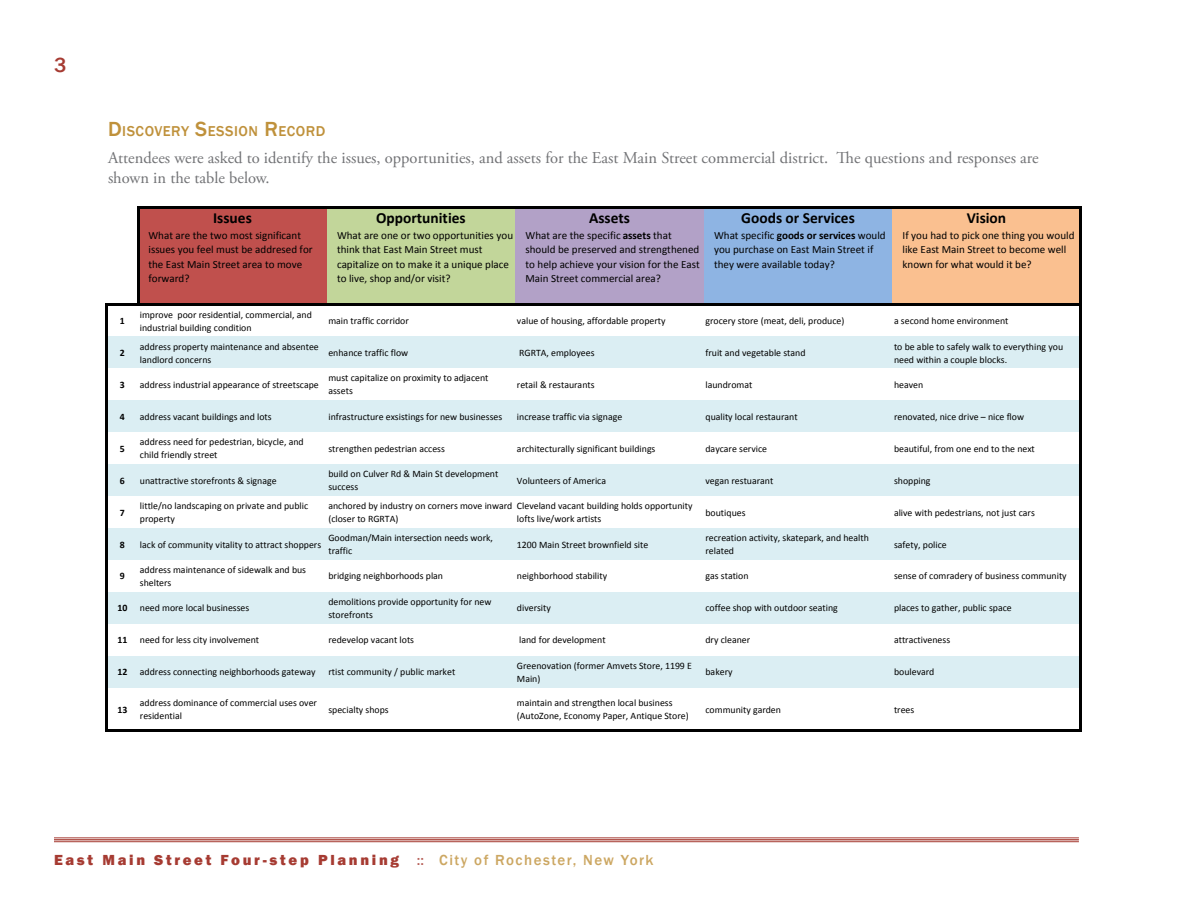
<style>
.page{position:relative;width:1188px;height:918px;background:#fff}
.page>*{position:absolute;margin:0;border:0;box-sizing:border-box;transform-origin:0 0}
.t1{font:500 21px "Franklin Gothic";color:#a63b32}
.t2{font:16.5px/19.8px "Adobe Garamond Pro";color:#717275}
.t3{font:700 15.45px "Calibri";color:#000}
.t4{font:800 15px "Franklin Gothic";letter-spacing:.18em;color:#a63b32}
.t5{font:500 14.7px "Franklin Gothic";letter-spacing:.035em;color:#bf913b}
.t6{font:11.1px/14.5px "Calibri";color:#000}
.t7{font:9.75px/12.9px "Calibri";color:#000}
.t8{font:700 9.75px "Calibri";color:#000}
.s1{font-size:21px}
.s2{font-weight:700}
.s3{font-weight:500;color:#b8625b}
.s4{font-weight:500;color:#cca762}
</style>
<div class="page">
<hr style="left:54px;top:841px;width:1025px;height:1px;background:#a63b32">
<hr style="left:54px;top:839px;width:1025px;height:1px;background:#a63b32">
<hr style="left:54px;top:838px;width:1025px;height:1px;background:#a63b32">
<div style="left:138px;top:207px;width:189px;height:98px;background:#c0504d"></div>
<div style="left:327px;top:207px;width:188px;height:98px;background:#c2d69a"></div>
<div style="left:515px;top:207px;width:189px;height:98px;background:#b2a1c7"></div>
<div style="left:704px;top:207px;width:188px;height:98px;background:#8eb4e3"></div>
<div style="left:892px;top:207px;width:189px;height:98px;background:#fac090"></div>
<div style="left:107px;top:337px;width:974px;height:32px;background:#dbeef3"></div>
<div style="left:107px;top:401px;width:974px;height:32px;background:#dbeef3"></div>
<div style="left:107px;top:464px;width:974px;height:33px;background:#dbeef3"></div>
<div style="left:94px;top:496px;width:998px;height:32px;background:#fff"></div>
<div style="left:107px;top:528px;width:974px;height:32px;background:#dbeef3"></div>
<div style="left:107px;top:592px;width:974px;height:32px;background:#dbeef3"></div>
<div style="left:107px;top:656px;width:974px;height:32px;background:#dbeef3"></div>
<hr style="left:137px;top:206px;width:2px;height:100px;background:#000">
<hr style="left:1080px;top:208px;width:2px;height:524px;background:#000">
<hr style="left:106px;top:304px;width:2px;height:428px;background:#000">
<hr style="left:139px;top:206px;width:943px;height:2px;background:#000">
<hr style="left:108px;top:304px;width:974px;height:2px;background:#000">
<hr style="left:108px;top:730px;width:974px;height:2px;background:#000">
<h1 class="t1" style="left:54px;top:52px;width:14px">3</h1>
<h3 class="t5" style="left:108px;top:122px;width:217px"><span class="s1">D</span>ISCOVERY <span class="s1">S</span>ESSION <span class="s1">R</span> ECORD</h3>
<h2 class="t2" style="left:108px;top:149px;width:932px">Attendees were asked to identify the issues, opportunities, and assets for the East Main Street commercial district. The questions and responses are shown in the table below.</h2>
<h3 class="t3" style="left:213px;top:208px;width:40px">Issues</h3>
<h3 class="t3" style="left:376px;top:208px;width:91px">Opportunities</h3>
<h3 class="t3" style="left:589px;top:208px;width:42px">Assets</h3>
<h3 class="t3" style="left:741px;top:208px;width:115px">Goods or Services</h3>
<h3 class="t3" style="left:967px;top:208px;width:41px">Vision</h3>
<p class="t6" style="left:148px;top:227px;width:166px">What are the two most significant issues you feel must be addresed for the East Main Street area to move forward?</p>
<p class="t6" style="left:337px;top:227px;width:178px">What are one or two opportunities you think that East Main Street must capitalize on to make it a unique place to live, shop and/or visit?</p>
<p class="t6" style="left:526px;top:227px;width:176px">What are the specific <span class="s2">assets</span> that should be preserved and strengthened to help achieve your vision for the East Main Street commercial area?</p>
<p class="t6" style="left:714px;top:227px;width:173px">What specific <span class="s2">goods or services</span> would you purchase on East Main Street if they were available today?</p>
<p class="t6" style="left:903px;top:227px;width:173px">If you had to pick one thing you would like East Main Street to become well known for what would it be?</p>
<p class="t8" style="left:120px;top:315px;width:6px">1</p>
<p class="t7" style="left:140px;top:308px;width:173px">improve poor residential, commercial, and industrial building condition</p>
<p class="t7" style="left:328px;top:314px;width:82px">main traffic corridor</p>
<p class="t7" style="left:517px;top:314px;width:150px">value of housing, affordable property</p>
<p class="t7" style="left:705px;top:314px;width:140px">grocery store (meat, deli, produce)</p>
<p class="t7" style="left:894px;top:314px;width:116px">a second home environment</p>
<p class="t8" style="left:120px;top:347px;width:6px">2</p>
<p class="t7" style="left:140px;top:339px;width:180px">address property maintenance and absentee landlord concerns</p>
<p class="t7" style="left:328px;top:346px;width:81px">enhance traffic flow</p>
<p class="t7" style="left:519px;top:346px;width:77px">RGRTA, employees</p>
<p class="t7" style="left:705px;top:346px;width:102px">fruit and vegetable stand</p>
<p class="t7" style="left:894px;top:339px;width:171px">to be able to safely walk to everything you need within a couple blocks.</p>
<p class="t8" style="left:120px;top:379px;width:6px">3</p>
<p class="t7" style="left:140px;top:378px;width:180px">address industrial appearance of streetscape</p>
<p class="t7" style="left:328px;top:371px;width:162px">must capitalize on proximity to adjacent assets</p>
<p class="t7" style="left:517px;top:378px;width:79px">retail &amp; restaurants</p>
<p class="t7" style="left:706px;top:378px;width:48px">laundromat</p>
<p class="t7" style="left:894px;top:378px;width:31px">heaven</p>
<p class="t8" style="left:120px;top:411px;width:6px">4</p>
<p class="t7" style="left:140px;top:410px;width:133px">address vacant buildings and lots</p>
<p class="t7" style="left:328px;top:410px;width:175px">infrastructure exsistings for new businesses</p>
<p class="t7" style="left:517px;top:410px;width:107px">increase traffic via signage</p>
<p class="t7" style="left:706px;top:410px;width:94px">quality local restaurant</p>
<p class="t7" style="left:894px;top:410px;width:132px">renovated, nice drive – nice flow</p>
<p class="t8" style="left:120px;top:443px;width:6px">5</p>
<p class="t7" style="left:140px;top:435px;width:165px">address need for pedestrian, bicycle, and child friendly street</p>
<p class="t7" style="left:328px;top:442px;width:118px">strengthen pedestrian access</p>
<p class="t7" style="left:517px;top:442px;width:140px">architecturally significant buildings</p>
<p class="t7" style="left:705px;top:442px;width:63px">daycare service</p>
<p class="t7" style="left:894px;top:442px;width:142px">beautiful, from one end to the next</p>
<p class="t8" style="left:120px;top:474px;width:6px">6</p>
<p class="t7" style="left:140px;top:474px;width:138px">unattractive storefronts &amp; signage</p>
<p class="t7" style="left:328px;top:467px;width:171px">build on Culver Rd &amp; Main St development success</p>
<p class="t7" style="left:517px;top:474px;width:91px">Volunteers of America</p>
<p class="t7" style="left:706px;top:474px;width:69px">vegan restuarant</p>
<p class="t7" style="left:894px;top:474px;width:38px">shopping</p>
<p class="t8" style="left:120px;top:506px;width:6px">7</p>
<p class="t7" style="left:140px;top:499px;width:170px">little/no landscaping on private and public property</p>
<p class="t7" style="left:328px;top:499px;width:185px">anchored by industry on corners move inward (closer to RGRTA)</p>
<p class="t7" style="left:517px;top:499px;width:177px">Cleveland vacant building holds opportunity lofts live/work artists</p>
<p class="t7" style="left:706px;top:505px;width:42px">boutiques</p>
<p class="t7" style="left:894px;top:505px;width:142px">alive with pedestrians, not just cars</p>
<p class="t8" style="left:120px;top:538px;width:6px">8</p>
<p class="t7" style="left:140px;top:537px;width:183px">lack of community vitality to attract shoppers</p>
<p class="t7" style="left:328px;top:531px;width:166px">Goodman/Main intersection needs work, traffic</p>
<p class="t7" style="left:517px;top:537px;width:133px">1200 Main Street brownfield site</p>
<p class="t7" style="left:705px;top:531px;width:165px">recreation activity, skatepark, and health related</p>
<p class="t7" style="left:894px;top:537px;width:54px">safety, police</p>
<p class="t8" style="left:120px;top:570px;width:6px">9</p>
<p class="t7" style="left:140px;top:563px;width:168px">address maintenance of sidewalk and bus shelters</p>
<p class="t7" style="left:328px;top:569px;width:116px">bridging neighborhoods plan</p>
<p class="t7" style="left:517px;top:569px;width:92px">neighborhood stability</p>
<p class="t7" style="left:705px;top:569px;width:45px">gas station</p>
<p class="t7" style="left:894px;top:569px;width:174px">sense of comradery of business community</p>
<p class="t8" style="left:117px;top:602px;width:11px">10</p>
<p class="t7" style="left:140px;top:601px;width:111px">need more local businesses</p>
<p class="t7" style="left:328px;top:595px;width:165px">demolitions provide opportunity for new storefronts</p>
<p class="t7" style="left:517px;top:601px;width:35px">diversity</p>
<p class="t7" style="left:705px;top:601px;width:134px">coffee shop with outdoor seating</p>
<p class="t7" style="left:894px;top:601px;width:119px">places to gather, public space</p>
<p class="t8" style="left:117px;top:634px;width:11px">11</p>
<p class="t7" style="left:140px;top:633px;width:121px">need for less city involvement</p>
<p class="t7" style="left:328px;top:633px;width:87px">redevelop vacant lots</p>
<p class="t7" style="left:519px;top:633px;width:88px">land for development</p>
<p class="t7" style="left:705px;top:633px;width:46px">dry cleaner</p>
<p class="t7" style="left:894px;top:633px;width:58px">attractiveness</p>
<p class="t8" style="left:117px;top:666px;width:11px">12</p>
<p class="t7" style="left:140px;top:665px;width:177px">address connecting neighborhoods gateway</p>
<p class="t7" style="left:328px;top:665px;width:128px">rtist community / public market</p>
<p class="t7" style="left:517px;top:659px;width:177px">Greenovation (former Amvets Store, 1199 E<br>Main)</p>
<p class="t7" style="left:705px;top:665px;width:29px">bakery</p>
<p class="t7" style="left:894px;top:665px;width:42px">boulevard</p>
<p class="t8" style="left:117px;top:703px;width:11px">13</p>
<p class="t7" style="left:140px;top:696px;width:179px">address dominance of commercial uses over residential</p>
<p class="t7" style="left:328px;top:702px;width:62px">specialty shops</p>
<p class="t7" style="left:517px;top:696px;width:173px">maintain and strengthen local business (AutoZone, Economy Paper, Antique Store)</p>
<p class="t7" style="left:705px;top:702px;width:77px">community garden</p>
<p class="t7" style="left:894px;top:702px;width:22px">trees</p>
<h3 class="t4" style="left:54px;top:850px;width:601px">East Main Street Four-step Planning <span class="s3">::</span> <span class="s4">City of Rochester, New York</span></h3>
</div>
